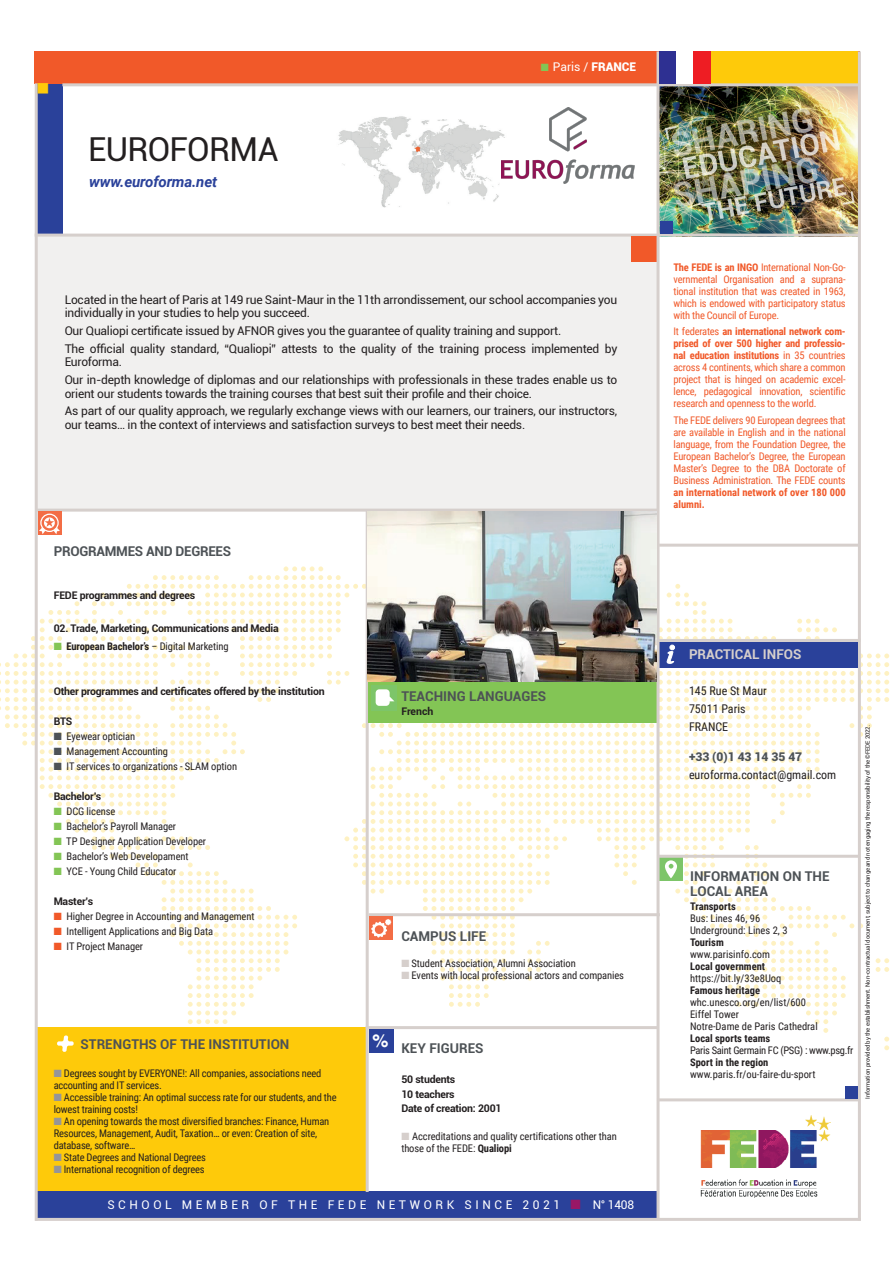
<style>
.page{position:relative;width:893px;height:1263px;background:#fff}
.page>*{position:absolute;margin:0;border:0;box-sizing:border-box;transform-origin:0 0}
.t1{font:33px "Roboto";letter-spacing:-.02em;color:#231f20}
.t2{font:700 18px "Helvetica";color:#fff}
.t3{font:italic 700 15px "Roboto";letter-spacing:-.01em;color:#2a419a}
.t4{font:15px "Zapf Dingbats ITC";color:#feca0a}
.t5{font:700 13.5px/15px "Roboto";color:#4d5256}
.t6{font:700 13.5px "Roboto";letter-spacing:-.02em;color:#4d5256}
.t7{font:700 13.5px "Roboto";color:#d6cfcc}
.t8{font:12px/17.7px "Roboto";letter-spacing:-.02em;color:#231f20}
.t9{font:12px "Roboto";letter-spacing:.3em;color:#fff}
.t10{font:12px/18px "Roboto Condensed";color:#231f20}
.t11{font:900 12px "Roboto";color:#4d5256}
.t12{font:10.5px/12px "Roboto Condensed";letter-spacing:-.01em;color:#231f20}
.t13{font:10.5px/12px "Roboto Condensed";letter-spacing:-.02em;color:#f15929;text-align:justify}
.t14{font:700 10.5px/14.1px "Roboto";letter-spacing:-.02em;color:#231f20}
.t15{font:700 10.5px "Roboto Condensed";color:#231f20}
.t16{font:700 10.5px/12px "Roboto Condensed";color:#f15929}
.t17{font:10.5px "Roboto Condensed";letter-spacing:-.03em;color:#231f20}
.t18{font:6px "Roboto";letter-spacing:-.02em;color:#231f20}
.s1{color:#83c555}
.s2{font-weight:900}
.s3{font-weight:400}
.s4{color:#4d5256}
.s5{color:#f15929}
.s6{color:#959598}
.s7{color:#d6cfcc}
.s8{font-weight:700}
.s9{color:#991766}
</style>
<div class="page">
<img style="left:700px;top:1116px;width:131px;height:81px">
<div style="left:35px;top:51px;width:27px;height:183px;background:#2a419a"></div>
<div style="left:35px;top:51px;width:825px;height:33px;background:#f15929"></div>
<div style="left:659px;top:51px;width:199px;height:33px;background:#feca0a"></div>
<div style="left:36px;top:1027px;width:332px;height:190px;background:#feca0a"></div>
<img style="left:659px;top:86px;width:199px;height:148px">
<div style="left:37px;top:1192px;width:620px;height:26px;background:#2a419a"></div>
<div style="left:36px;top:236px;width:623px;height:275px;background:#f1f0ef"></div>
<hr style="left:35px;top:83px;width:3px;height:1138px;background:#d6cfcc">
<hr style="left:366px;top:510px;width:3px;height:682px;background:#d6cfcc">
<hr style="left:35px;top:1218px;width:826px;height:3px;background:#d6cfcc">
<hr style="left:35px;top:234px;width:825px;height:3px;background:#d6cfcc">
<hr style="left:37px;top:509px;width:621px;height:3px;background:#d6cfcc">
<hr style="left:858px;top:51px;width:3px;height:1169px;background:#d6cfcc">
<svg style="left:38px;top:512px;width:24px;height:23px"></svg>
<div style="left:40px;top:514px;width:19px;height:18px;border:1px solid #fff;border-radius:50%"></div>
<svg style="left:39px;top:517px;width:21px;height:17px"></svg>
<hr style="left:657px;top:1098px;width:202px;height:3px;background:#d6cfcc">
<div style="left:845px;top:1086px;width:13px;height:12px;background:#2a419a"></div>
<div style="left:660px;top:221px;width:12px;height:13px;background:#2a419a"></div>
<div style="left:631px;top:237px;width:26px;height:25px;background:#f15929"></div>
<hr style="left:659px;top:544px;width:200px;height:3px;background:#d6cfcc">
<hr style="left:656px;top:51px;width:3px;height:1168px;background:#d6cfcc">
<hr style="left:62px;top:83px;width:798px;height:3px;background:#d6cfcc">
<div style="left:659px;top:51px;width:17px;height:32px;background:#2e3092"></div>
<div style="left:676px;top:51px;width:17px;height:32px;background:#fff"></div>
<div style="left:693px;top:51px;width:17px;height:32px;background:#ee1d23"></div>
<img style="left:368px;top:512px;width:288px;height:54px">
<svg style="left:0;top:566px;width:889px;height:519px"></svg>
<img style="left:338px;top:116px;width:163px;height:92px">
<img style="left:501px;top:107px;width:134px;height:77px">
<h3 class="t4" style="left:36px;top:94px;width:13px;rotate:-90deg">■</h3>
<h1 class="t1" style="left:88px;top:126px;width:192px">EUROFORMA</h1>
<h3 class="t3" style="left:89px;top:171px;width:129px">www.euroforma.net</h3>
<p class="t9" style="left:541px;top:58px;width:97px"><span class="s1">■</span> Paris / <span class="s2">FRANCE</span></p>
<p class="t8" style="left:65px;top:292px;width:554px;line-height:13.5px">Located in the heart of Paris at 149 rue Saint-Maur in the 11th arrondissement, our school accompanies you individually in your studies to help you succeed.</p>
<p class="t8" style="left:65px;top:322px;width:554px">Our Qualiopi certificate issued by AFNOR gives you the guarantee of quality training and support.<br>The official quality standard, “Qualiopi” attests to the quality of the training process implemented by</p>
<p class="t8" style="left:65px;top:353px;width:554px">Euroforma.<br>Our in-depth knowledge of diplomas and our relationships with professionals in these trades enable us to</p>
<p class="t8" style="left:65px;top:384px;width:554px">orient our students towards the training courses that best suit their profile and their choice.<br>As part of our quality approach, we regularly exchange views with our learners, our trainers, our instructors,</p>
<p class="t8" style="left:65px;top:415px;width:462px">our teams… in the context of interviews and satisfaction surveys to best meet their needs.</p>
<p class="t6" style="left:54px;top:541px;width:179px">PROGRAMMES AND DEGREES</p>
<p class="t14" style="left:54px;top:587px;width:143px">FEDE programmes and degrees</p>
<p class="t14" style="left:54px;top:620px;width:227px">02. Trade, Marketing, Communications and Media</p>
<p class="t15" style="left:54px;top:639px;width:176px"><span class="s1">■</span> European Bachelor’s <span class="s3">– Digital Marketing</span></p>
<p class="t14" style="left:54px;top:683px;width:272px">Other programmes and certificates offered by the institution</p>
<p class="t14" style="left:54px;top:713px;width:20px">BTS</p>
<p class="t12" style="left:54px;top:730px;width:83px"><span class="s4">■</span> Eyewear optician</p>
<p class="t12" style="left:54px;top:745px;width:116px"><span class="s4">■</span> Management Accounting</p>
<p class="t12" style="left:54px;top:760px;width:185px"><span class="s4">■</span> IT services to organizations - SLAM option</p>
<p class="t14" style="left:54px;top:789px;width:49px">Bachelor’s</p>
<p class="t12" style="left:54px;top:805px;width:63px"><span class="s1">■</span> DCG license</p>
<p class="t12" style="left:54px;top:820px;width:124px"><span class="s1">■</span> Bachelor’s Payroll Manager</p>
<p class="t12" style="left:54px;top:835px;width:154px"><span class="s1">■</span> TP Designer Application Developer</p>
<p class="t12" style="left:54px;top:850px;width:136px"><span class="s1">■</span> Bachelor’s Web Developament</p>
<p class="t12" style="left:54px;top:865px;width:124px"><span class="s1">■</span> YCE - Young Child Educator</p>
<p class="t14" style="left:54px;top:894px;width:41px">Master’s</p>
<p class="t12" style="left:54px;top:910px;width:202px"><span class="s5">■</span> Higher Degree in Accounting and Management</p>
<p class="t12" style="left:54px;top:925px;width:161px"><span class="s5">■</span> Intelligent Applications and Big Data</p>
<p class="t12" style="left:54px;top:940px;width:91px"><span class="s5">■</span> IT Project Manager</p>
<p class="t5" style="left:81px;top:1036px;width:210px">STRENGTHS OF THE INSTITUTION</p>
<p class="t12" style="left:54px;top:1067px;width:269px"><span class="s6">■</span> Degrees sought by EVERYONE!: All companies, associations need accounting and IT services.</p>
<p class="t12" style="left:54px;top:1091px;width:284px"><span class="s6">■</span> Accessible training: An optimal success rate for our students, and the lowest training costs!</p>
<p class="t12" style="left:54px;top:1115px;width:277px"><span class="s6">■</span> An opening towards the most diversified branches: Finance, Human<br>Resources, Management, Audit, Taxation… or even: Creation of site, database, software…</p>
<p class="t12" style="left:54px;top:1151px;width:154px"><span class="s6">■</span> State Degrees and National Degrees</p>
<p class="t12" style="left:54px;top:1163px;width:152px"><span class="s6">■</span> International recognition of degrees</p>
<p class="t5" style="left:401px;top:688px;width:146px">TEACHING LANGUAGES</p>
<p class="t14" style="left:401px;top:704px;width:34px">French</p>
<p class="t5" style="left:401px;top:928px;width:86px">CAMPUS LIFE</p>
<p class="t12" style="left:401px;top:956px;width:176px"><span class="s7">■</span> Student Association, Alumni Association</p>
<p class="t12" style="left:401px;top:968px;width:224px"><span class="s7">■</span> Events with local professional actors and companies</p>
<h2 class="t2" style="left:372px;top:1029px;width:18px">%</h2>
<p class="t5" style="left:401px;top:1040px;width:84px">KEY FIGURES</p>
<p class="t14" style="left:401px;top:1072px;width:102px">50 students<br>10 teachers<br>Date of creation: 2001</p>
<p class="t12" style="left:401px;top:1130px;width:217px"><span class="s7">■</span> Accreditations and quality certifications other than those of the FEDE: <span class="s8">Qualiopi</span></p>
<p class="t9" style="left:107px;top:1196px;width:528px">SCHOOL MEMBER OF THE FEDE NETWORK SINCE 2021 <span class="s9">■</span> N° 1408</p>
<p class="t13" style="left:673px;top:260px;width:174px"><span class="s8">The FEDE is an INGO</span> International Non-Go&shy;vernmental Organisation and a suprana&shy;tional institution that was created in 1963, which is endowed with participatory status with the Council of Europe.</p>
<p class="t13" style="left:673px;top:325px;width:174px">It federates <span class="s8">an international network com&shy;prised of over 500 higher and professio&shy;nal education institutions</span> in 35 countries across 4 continents, which share a common project that is hinged on academic excel&shy;lence, pedagogical innovation, scientific research and openness to the world.</p>
<p class="t13" style="left:673px;top:413px;width:174px">The FEDE delivers 90 European degrees that are available in English and in the national language, from the Foundation Degree, the European Bachelor’s Degree, the European Master’s Degree to the DBA Doctorate of Business Administration. The FEDE counts</p>
<p class="t16" style="left:673px;top:485px;width:174px">an international network of over 180 000 alumni.</p>
<p class="t7" style="left:689px;top:645px;width:114px">PRACTICAL INFOS</p>
<p class="t10" style="left:689px;top:681px;width:79px">145 Rue St Maur<br>75011 Paris<br>FRANCE</p>
<p class="t11" style="left:689px;top:748px;width:115px">+33 (0)1 43 14 35 47</p>
<p class="t10" style="left:689px;top:765px;width:149px">euroforma.contact@gmail.com</p>
<p class="t5" style="left:690px;top:868px;width:141px">INFORMATION ON THE<br>LOCAL AREA</p>
<p class="t15" style="left:690px;top:899px;width:47px">Transports</p>
<p class="t12" style="left:690px;top:912px;width:99px">Bus: Lines 46, 96<br>Underground: Lines 2, 3</p>
<p class="t15" style="left:690px;top:935px;width:35px">Tourism</p>
<p class="t12" style="left:690px;top:948px;width:82px">www.parisinfo.com</p>
<p class="t15" style="left:690px;top:959px;width:77px">Local government</p>
<p class="t12" style="left:690px;top:972px;width:93px">https://bit.ly/33e8Uoq</p>
<p class="t15" style="left:690px;top:983px;width:71px">Famous heritage</p>
<p class="t12" style="left:690px;top:996px;width:129px">whc.unesco.org/en/list/600<br>Eiffel Tower<br>Notre-Dame de Paris Cathedral</p>
<p class="t15" style="left:690px;top:1031px;width:82px">Local sports teams</p>
<p class="t17" style="left:690px;top:1043px;width:165px">Paris Saint Germain FC (PSG) : www.psg.fr</p>
<p class="t15" style="left:690px;top:1055px;width:80px">Sport in the region</p>
<p class="t12" style="left:690px;top:1068px;width:127px">www.paris.fr/ou-faire-du-sport</p>
<p class="t18" style="left:863px;top:1099px;width:376px;rotate:-90deg">Information provided by the establishment. Non-contractual document, subject to change and not engaging the responsibility of the ©FEDE 2022.</p>
</div>
